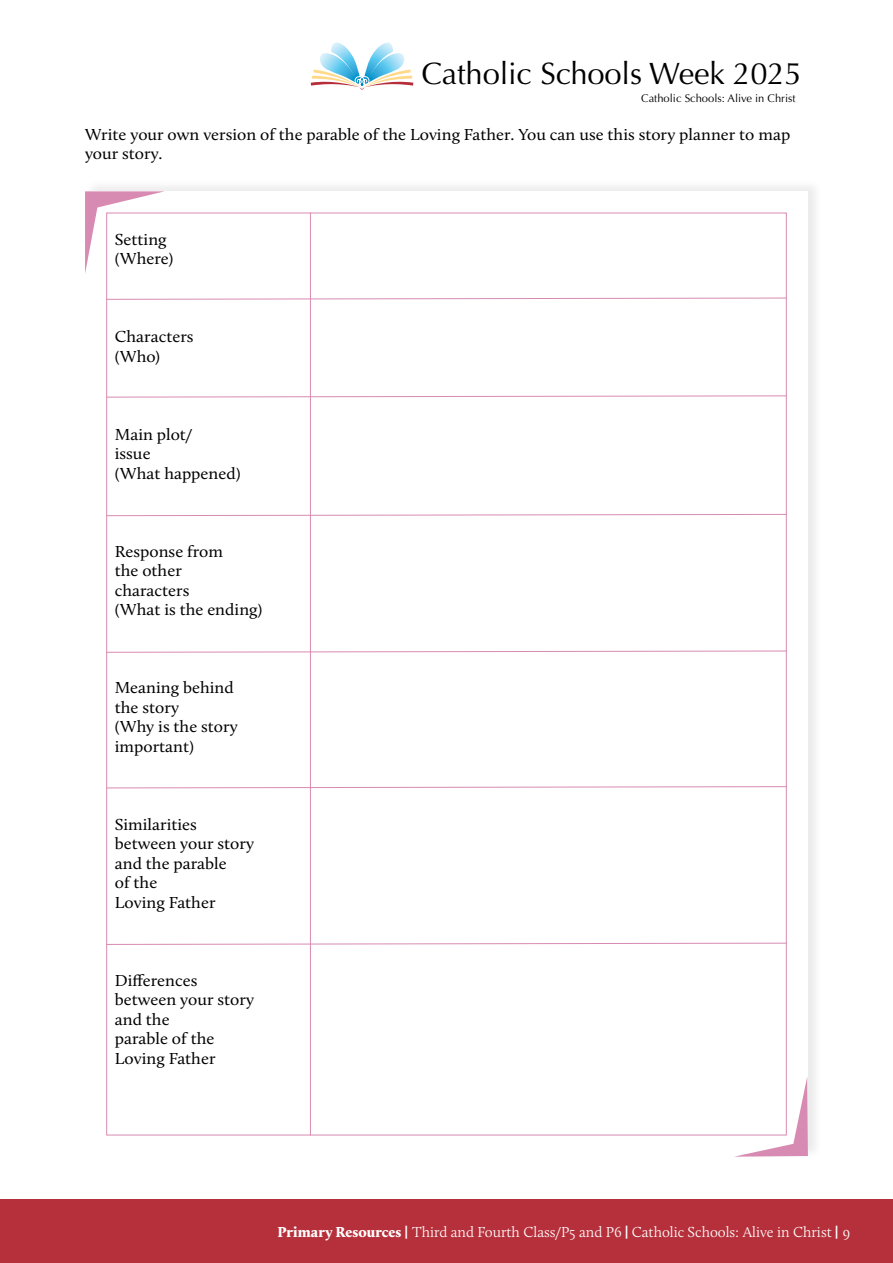
<style>
.page{position:relative;width:893px;height:1263px;background:#fff}
.page>*{position:absolute;margin:0;border:0;box-sizing:border-box;transform-origin:0 0}
.t1{font:30.9px "Optima";letter-spacing:-.005em;color:#000}
.t2{font:16.5px/19.5px "Calluna";color:#000;scale:1.05 1}
.t3{font:300 15px "Calluna";color:#fff}
.t4{font:11.1px "Optima";color:#000}
.s1{font-weight:900}
.s2{font-family:"Karmina";font-weight:700}
</style>
<div class="page">
<div style="left:0;top:1199px;width:893px;height:64px;background:#b6303b"></div>
<svg style="left:311px;top:43px;width:102px;height:47px"></svg>
<div style="left:84px;top:179px;width:739px;height:981px;background:#f7f7f7"></div>
<div style="left:85px;top:191px;width:723px;height:966px;background:#fff"></div>
<svg style="left:85px;top:191px;width:80px;height:82px"></svg>
<svg style="left:734px;top:1077px;width:74px;height:80px"></svg>
<hr style="left:310px;top:213px;width:1px;height:922px;background:#d88bb2">
<svg style="left:106px;top:297px;width:681px;height:3px"></svg>
<svg style="left:106px;top:395px;width:681px;height:3px"></svg>
<svg style="left:106px;top:514px;width:681px;height:2px"></svg>
<svg style="left:106px;top:942px;width:681px;height:3px"></svg>
<svg style="left:106px;top:650px;width:681px;height:3px"></svg>
<svg style="left:106px;top:786px;width:681px;height:3px"></svg>
<h1 class="t1" style="left:421px;top:56px;width:382px">Catholic Schools Week 2025</h1>
<p class="t4" style="left:641px;top:92px;width:156px">Catholic Schools: Alive in Christ</p>
<p class="t2" style="left:85px;top:125px;width:673px">Write your own version of the parable of the Loving Father. You can use this story planner to map your story.</p>
<p class="t2" style="left:115px;top:229px;width:57px">Setting (Where)</p>
<p class="t2" style="left:115px;top:327px;width:76px">Characters (Who)</p>
<p class="t2" style="left:115px;top:424px;width:121px">Main plot/<br>issue<br>(What happened)</p>
<p class="t2" style="left:115px;top:541px;width:142px">Response from<br>the other<br>characters<br>(What is the ending)</p>
<p class="t2" style="left:115px;top:678px;width:119px">Meaning behind the story<br>(Why is the story important)</p>
<p class="t2" style="left:115px;top:814px;width:134px">Similarities between your story and the parable<br>of the<br>Loving Father</p>
<p class="t2" style="left:115px;top:970px;width:134px">Differences between your story and the<br>parable of the<br>Loving Father</p>
<p class="t3" style="left:277px;top:1223px;width:574px"><span class="s1">Primary Resources</span> <span class="s2">|</span> Third and Fourth Class/P5 and P6 <span class="s2">|</span> Catholic Schools: Alive in Christ <span class="s2">|</span> 9</p>
</div>
